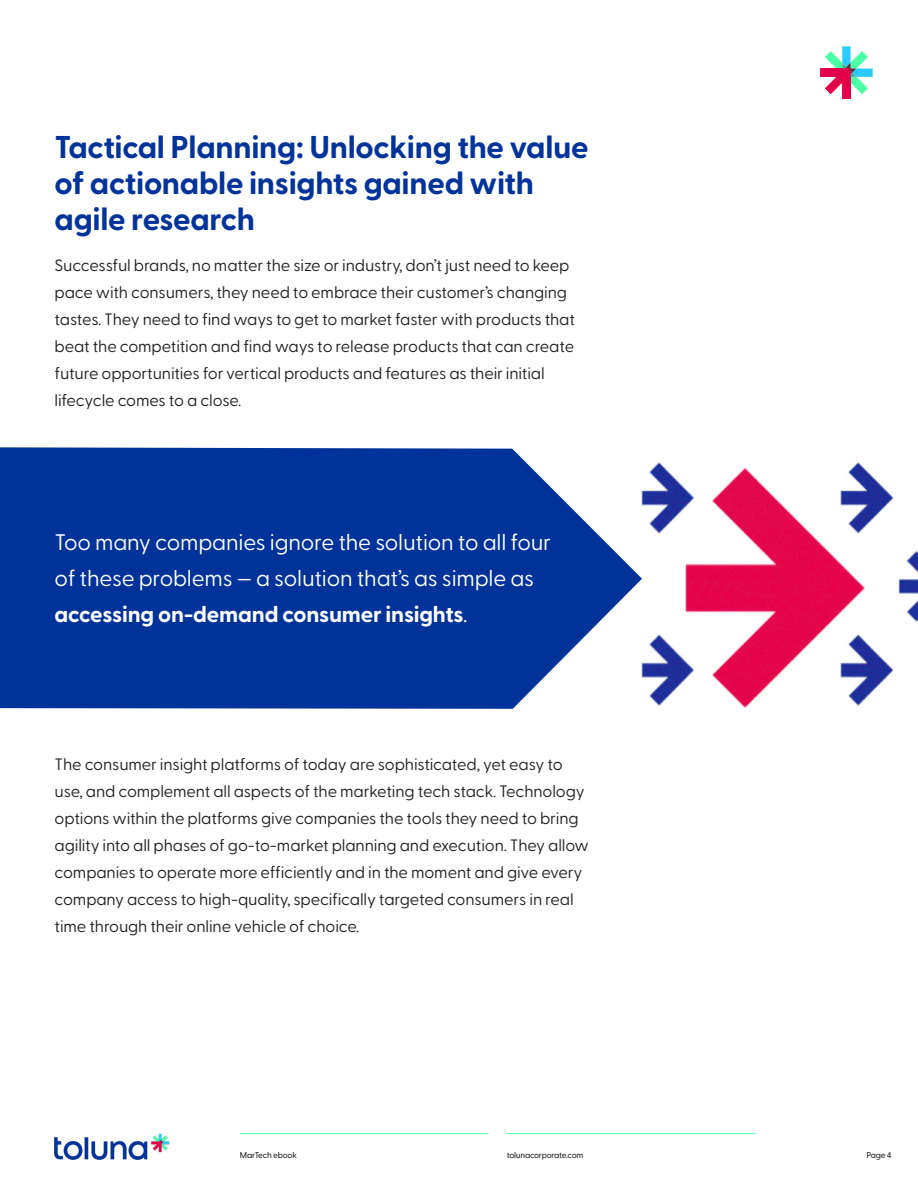
<style>
.page{position:relative;width:918px;height:1188px;background:#fff}
.page>*{position:absolute;margin:0;border:0;box-sizing:border-box;transform-origin:0 0}
.t1{font:700 31.5px/36px "Greycliff CF";letter-spacing:-.01em;color:#039}
.t2{font:22.5px/36px "Greycliff CF";letter-spacing:-.01em;color:#fff}
.t3{font:16.5px/27px "Greycliff CF";letter-spacing:-.01em;color:#231f20}
.t4{font:500 8.4px "Greycliff CF";letter-spacing:-.03em;color:#231f20}
.s1{font-weight:700}
</style>
<div class="page">
<img style="left:642px;top:462px;width:276px;height:247px">
<div style="left:820px;top:69px;width:31px;height:8px;background:#e3004a"></div>
<div style="left:842px;top:69px;width:9px;height:30px;background:#e3004a"></div>
<svg style="left:825px;top:46px;width:48px;height:48px"></svg>
<hr style="left:240px;top:1133px;width:249px;height:1px;background:#4bffa7">
<hr style="left:507px;top:1133px;width:248px;height:1px;background:#4bffa7">
<img style="left:55px;top:1133px;width:115px;height:27px">
<svg style="left:0;top:447px;width:642px;height:262px;background:#1a47a3"></svg>
<p class="t1" style="left:55px;top:130px;width:535px">Tactical Planning: Unlocking the value of actionable insights gained with agile research</p>
<p class="t3" style="left:55px;top:252px;width:522px">Successful brands, no matter the size or industry, don’t just need to keep pace with consumers, they need to embrace their customer’s changing tastes. They need to find ways to get to market faster with products that beat the competition and find ways to release products that can create future opportunities for vertical products and features as their initial lifecycle comes to a close.</p>
<p class="t2" style="left:55px;top:524px;width:498px">Too many companies ignore the solution to all four of these problems — a solution that’s as simple as <span class="s1">accessing on-demand consumer insights</span>.</p>
<p class="t3" style="left:55px;top:751px;width:536px">The consumer insight platforms of today are sophisticated, yet easy to use, and complement all aspects of the marketing tech stack. Technology options within the platforms give companies the tools they need to bring agility into all phases of go-to-market planning and execution. They allow companies to operate more efficiently and in the moment and give every company access to high-quality, specifically targeted consumers in real time through their online vehicle of choice.</p>
<p class="t4" style="left:240px;top:1150px;width:59px">MarTech ebook</p>
<p class="t4" style="left:507px;top:1150px;width:78px">tolunacorporate.com</p>
<p class="t4" style="left:866px;top:1150px;width:27px">Page 4</p>
</div>
